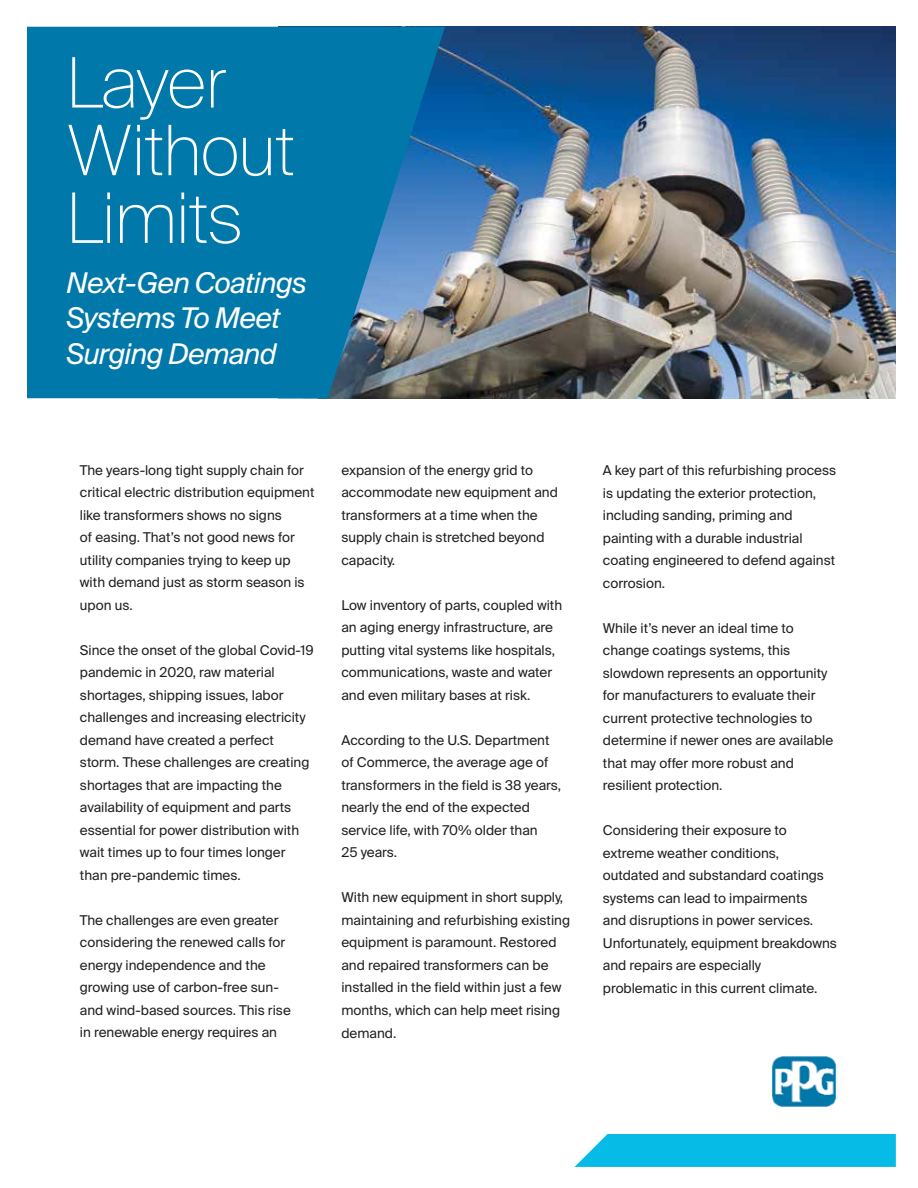
<style>
.page{position:relative;width:918px;height:1188px;background:#fff}
.page>*{position:absolute;margin:0;border:0;box-sizing:border-box;transform-origin:0 0}
.t1{font:100 69.45px/67.7px "Suisse Intl";letter-spacing:-.02em;color:#fff}
.t2{font:italic 28.5px/35.7px "Suisse Intl";letter-spacing:-.02em;color:#fff}
.t3{font:13.5px/22.5px "Suisse Intl";color:#231f20}
</style>
<div class="page">
<img style="left:771px;top:1056px;width:66px;height:51px">
<svg style="left:575px;top:1134px;width:321px;height:33px;background:#12bfe8"></svg>
<img style="left:445px;top:27px;width:451px;height:371px">
<svg style="left:27px;top:27px;width:418px;height:371px;background:#0a79a8"></svg>
<h1 class="t1" style="left:66px;top:49px;width:230px">Layer<br>Without<br>Limits</h1>
<h2 class="t2" style="left:66px;top:265px;width:242px">Next-Gen Coatings<br>Systems To Meet<br>Surging Demand</h2>
<p class="t3" style="left:80px;top:459px;width:236px">The years-long tight supply chain for critical electric distribution equipment like transformers shows no signs<br>of easing. That’s not good news for utility companies trying to keep up with demand just as storm season is upon us.</p>
<p class="t3" style="left:80px;top:639px;width:235px">Since the onset of the global Covid-19 pandemic in 2020, raw material shortages, shipping issues, labor challenges and increasing electricity demand have created a perfect storm. These challenges are creating shortages that are impacting the availability of equipment and parts essential for power distribution with wait times up to four times longer than pre-pandemic times.</p>
<p class="t3" style="left:80px;top:909px;width:212px">The challenges are even greater considering the renewed calls for energy independence and the growing use of carbon-free sun&shy;and wind-based sources. This rise in renewable energy requires an</p>
<p class="t3" style="left:341px;top:459px;width:218px">expansion of the energy grid to accommodate new equipment and transformers at a time when the supply chain is stretched beyond capacity.</p>
<p class="t3" style="left:341px;top:594px;width:222px">Low inventory of parts, coupled with an aging energy infrastructure, are putting vital systems like hospitals, communications, waste and water and even military bases at risk.</p>
<p class="t3" style="left:341px;top:729px;width:221px">According to the U.S. Department of Commerce, the average age of transformers in the field is 38 years, nearly the end of the expected service life, with 70% older than<br>25 years.</p>
<p class="t3" style="left:341px;top:887px;width:230px">With new equipment in short supply, maintaining and refurbishing existing equipment is paramount. Restored and repaired transformers can be installed in the field within just a few months, which can help meet rising demand.</p>
<p class="t3" style="left:603px;top:459px;width:235px">A key part of this refurbishing process is updating the exterior protection, including sanding, priming and painting with a durable industrial coating engineered to defend against corrosion.</p>
<p class="t3" style="left:603px;top:617px;width:232px">While it’s never an ideal time to change coatings systems, this slowdown represents an opportunity for manufacturers to evaluate their current protective technologies to determine if newer ones are available that may offer more robust and resilient protection.</p>
<p class="t3" style="left:603px;top:819px;width:236px">Considering their exposure to extreme weather conditions, outdated and substandard coatings systems can lead to impairments<br>and disruptions in power services.<br>Unfortunately, equipment breakdowns and repairs are especially problematic in this current climate.</p>
</div>
